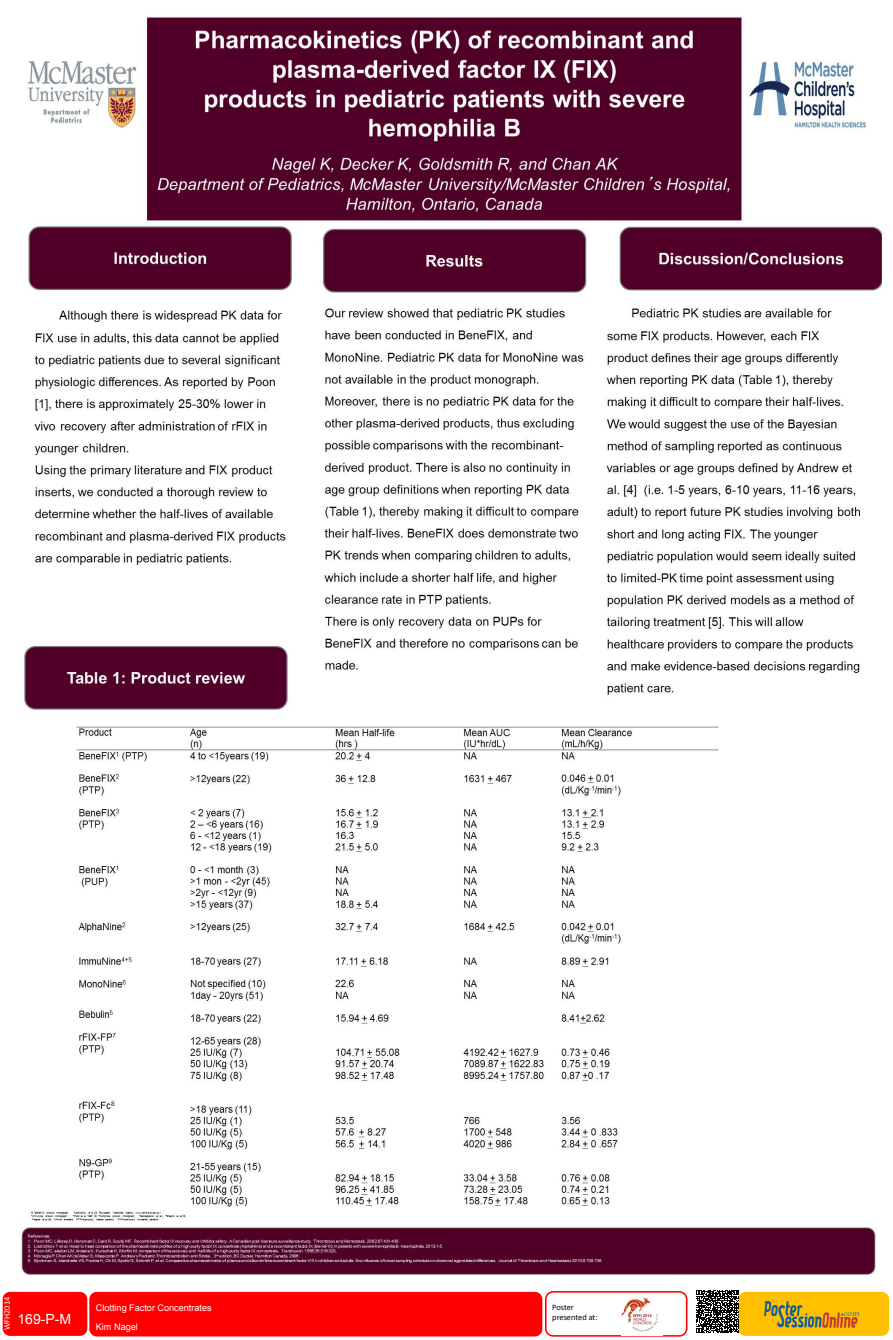
<style>
.page{position:relative;width:893px;height:1340px;background:#fff}
.page>*{position:absolute;margin:0;border:0;box-sizing:border-box;transform-origin:0 0}
.t1{font:14px "Arial";color:#fff}
.t2{font:9.1px "Arial";color:#fff}
.t3{font:8.4px/10.1px "Calibri";letter-spacing:-.005em;color:#000}
.t4{font:8.4px "Calibri";color:#fff}
</style>
<div class="page">
<div style="left:3px;top:1291px;width:84px;height:44px;background:#f00;border-radius:7px"></div>
<div style="left:738px;top:1291px;width:151px;height:44px;background:#ffc000;border-radius:7px"></div>
<svg style="left:764px;top:1301px;width:95px;height:26px"></svg>
<div style="left:89px;top:1291px;width:453px;height:45px;background:#f00;border-radius:7px"></div>
<div style="left:545px;top:1290px;width:142px;height:46px;border:2px solid #f00;border-radius:7px"></div>
<img style="left:621px;top:1297px;width:42px;height:38px">
<svg style="left:696px;top:1290px;width:43px;height:42px"></svg>
<img style="left:21px;top:16px;width:860px;height:1259px">
<p class="t4" style="left:2px;top:1330px;width:35px;rotate:-90deg">WFH2014</p>
<p class="t3" style="left:552px;top:1301px;width:47px">Poster presented at:</p>
<p class="t2" style="left:96px;top:1301px;width:117px">Clotting Factor Concentrates</p>
<h1 class="t1" style="left:17px;top:1309px;width:55px">169-P-M</h1>
<p class="t2" style="left:96px;top:1320px;width:43px">Kim Nagel</p>
</div>
